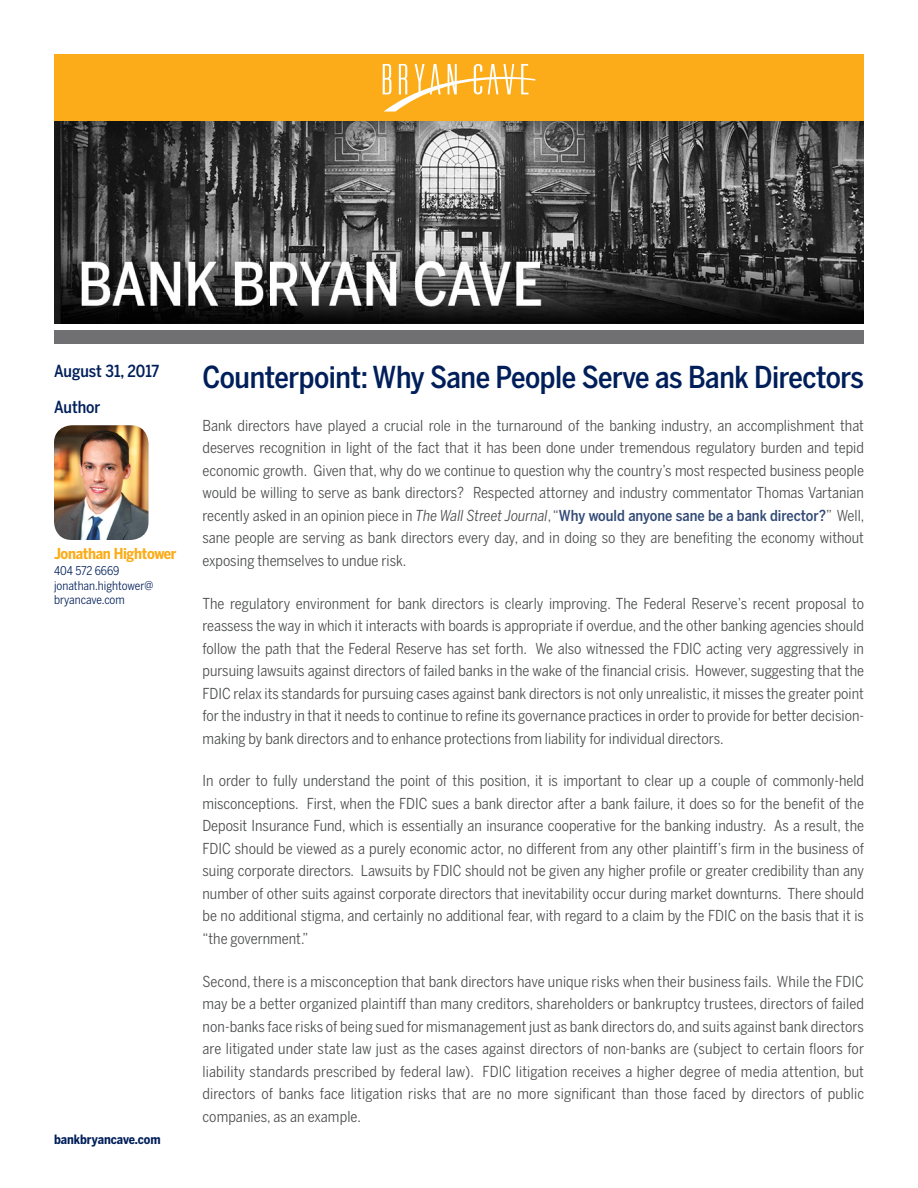
<style>
.page{position:relative;width:918px;height:1188px;background:#fff}
.page>*{position:absolute;margin:0;border:0;box-sizing:border-box;transform-origin:0 0}
.Subhead_1{font:500 30px "Benton Sans Cond";letter-spacing:-.015em;color:#001f5a}
.Name{font:500 16.5px "Benton Sans Cond";color:#001f5a}
.t1{font:15px/22.5px "Benton Sans Cond";color:#4c4d4e;text-align:justify}
.Name-2{font:700 15px "Benton Sans Cond";letter-spacing:-.02em;color:#fbac18}
.normal_text{font:700 12.75px "Benton Sans Cond";color:#001f5a}
.Name-3{font:12px/13.5px "Benton Sans Cond";color:#001f5a}
.s1{font-style:italic}
.s2{font-weight:500;color:#324a77}
</style>
<div class="page">
<div style="left:54px;top:54px;width:810px;height:68px;background:#fbac18"></div>
<svg style="left:383px;top:64px;width:152px;height:48px"></svg>
<div style="left:54px;top:331px;width:810px;height:13px;background:#706f72"></div>
<img style="left:54px;top:425px;width:94px;height:115px">
<img style="left:54px;top:122px;width:810px;height:202px">
<p class="Name" style="left:54px;top:362px;width:107px">August 31, 2017</p>
<p class="Name" style="left:54px;top:398px;width:48px">Author</p>
<p class="Name-2" style="left:54px;top:544px;width:124px">Jonathan Hightower</p>
<p class="Name-3" style="left:54px;top:564px;width:67px">404 572 6669</p>
<p class="Name-3" style="left:54px;top:579px;width:101px">jonathan.hightower@ bryancave.com</p>
<p class="normal_text" style="left:54px;top:1132px;width:108px">bankbryancave.com</p>
<p class="Subhead_1" style="left:202px;top:360px;width:663px">Counterpoint: Why Sane People Serve as Bank Directors</p>
<p class="t1" style="left:202px;top:414px;width:663px">Bank directors have played a crucial role in the turnaround of the banking industry, an accomplishment that deserves recognition in light of the fact that it has been done under tremendous regulatory burden and tepid economic growth. Given that, why do we continue to question why the country’s most respected business people would be willing to serve as bank directors? Respected attorney and industry commentator Thomas Vartanian recently asked in an opinion piece in <span class="s1">The Wall Street Journal</span>, “<span class="s2">Why would anyone sane be a bank director?</span>” Well, sane people are serving as bank directors every day, and in doing so they are benefiting the economy without exposing themselves to undue risk.</p>
<p class="t1" style="left:202px;top:592px;width:663px">The regulatory environment for bank directors is clearly improving. The Federal Reserve’s recent proposal to reassess the way in which it interacts with boards is appropriate if overdue, and the other banking agencies should follow the path that the Federal Reserve has set forth. We also witnessed the FDIC acting very aggressively in pursuing lawsuits against directors of failed banks in the wake of the financial crisis. However, suggesting that the FDIC relax its standards for pursuing cases against bank directors is not only unrealistic, it misses the greater point for the industry in that it needs to continue to refine its governance practices in order to provide for better decision&shy;making by bank directors and to enhance protections from liability for individual directors.</p>
<p class="t1" style="left:202px;top:770px;width:663px">In order to fully understand the point of this position, it is important to clear up a couple of commonly-held misconceptions. First, when the FDIC sues a bank director after a bank failure, it does so for the benefit of the Deposit Insurance Fund, which is essentially an insurance cooperative for the banking industry. As a result, the FDIC should be viewed as a purely economic actor, no different from any other plaintiff’s firm in the business of suing corporate directors. Lawsuits by FDIC should not be given any higher profile or greater credibility than any number of other suits against corporate directors that inevitability occur during market downturns. There should be no additional stigma, and certainly no additional fear, with regard to a claim by the FDIC on the basis that it is “the government.”</p>
<p class="t1" style="left:202px;top:970px;width:663px">Second, there is a misconception that bank directors have unique risks when their business fails. While the FDIC may be a better organized plaintiff than many creditors, shareholders or bankruptcy trustees, directors of failed non-banks face risks of being sued for mismanagement just as bank directors do, and suits against bank directors are litigated under state law just as the cases against directors of non-banks are (subject to certain floors for liability standards prescribed by federal law). FDIC litigation receives a higher degree of media attention, but directors of banks face litigation risks that are no more significant than those faced by directors of public companies, as an example.</p>
</div>
